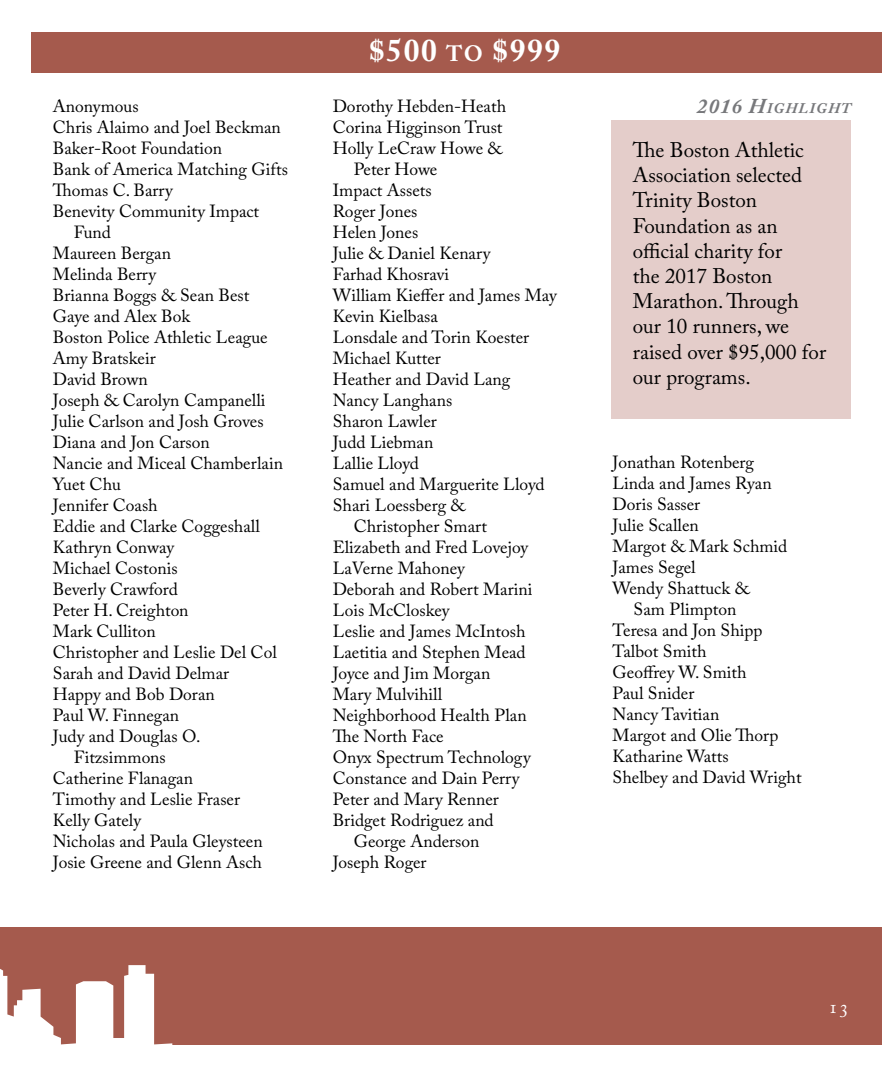
<style>
.page{position:relative;width:882px;height:1071px;background:#fff}
.page>*{position:absolute;margin:0;border:0;box-sizing:border-box;transform-origin:0 0}
.t1{font:700 31.5px "Adobe Caslon Pro";letter-spacing:.05em;color:#fff}
.t2{font:21px/25.2px "Adobe Caslon Pro";color:#000}
.t3{font:19.25px "Adobe Caslon Pro";color:#fff}
.t4{font:17.5px "Adobe Caslon Pro";color:#000}
.t5{font:italic 700 14.7px "Adobe Caslon Pro";letter-spacing:.07em;color:#77787b}
.s1{font-size:22.05px}
.s2{font-size:21px}
</style>
<div class="page">
<div style="left:0;top:927px;width:882px;height:118px;background:#a55a4d"></div>
<svg style="left:0;top:965px;width:173px;height:80px"></svg>
<div style="left:612px;top:121px;width:239px;height:298px;background:#e4cdca"></div>
<div style="left:32px;top:32px;width:850px;height:40px;background:#a55a4d"></div>
<p class="t4" style="left:53px;top:96px;width:87px">Anonymous</p>
<p class="t4" style="left:53px;top:117px;width:230px">Chris Alaimo and Joel Beckman</p>
<p class="t4" style="left:53px;top:138px;width:171px">Baker-Root Foundation</p>
<p class="t4" style="left:53px;top:159px;width:237px">Bank of America Matching Gifts</p>
<p class="t4" style="left:53px;top:180px;width:122px">Thomas C. Barry</p>
<p class="t4" style="left:53px;top:201px;width:208px">Benevity Community Impact</p>
<p class="t4" style="left:74px;top:222px;width:39px">Fund</p>
<p class="t4" style="left:53px;top:243px;width:120px">Maureen Bergan</p>
<p class="t4" style="left:53px;top:264px;width:105px">Melinda Berry</p>
<p class="t4" style="left:53px;top:285px;width:198px">Brianna Boggs &amp; Sean Best</p>
<p class="t4" style="left:53px;top:306px;width:139px">Gaye and Alex Bok</p>
<p class="t4" style="left:53px;top:327px;width:216px">Boston Police Athletic League</p>
<p class="t4" style="left:53px;top:348px;width:104px">Amy Bratskeir</p>
<p class="t4" style="left:53px;top:369px;width:96px">David Brown</p>
<p class="t4" style="left:53px;top:390px;width:214px">Joseph &amp; Carolyn Campanelli</p>
<p class="t4" style="left:53px;top:411px;width:212px">Julie Carlson and Josh Groves</p>
<p class="t4" style="left:53px;top:432px;width:158px">Diana and Jon Carson</p>
<p class="t4" style="left:53px;top:453px;width:232px">Nancie and Miceal Chamberlain</p>
<p class="t4" style="left:53px;top:474px;width:70px">Yuet Chu</p>
<p class="t4" style="left:53px;top:495px;width:106px">Jennifer Coash</p>
<p class="t4" style="left:53px;top:516px;width:208px">Eddie and Clarke Coggeshall</p>
<p class="t4" style="left:53px;top:537px;width:123px">Kathryn Conway</p>
<p class="t4" style="left:53px;top:558px;width:126px">Michael Costonis</p>
<p class="t4" style="left:53px;top:579px;width:126px">Beverly Crawford</p>
<p class="t4" style="left:53px;top:600px;width:137px">Peter H. Creighton</p>
<p class="t4" style="left:53px;top:621px;width:104px">Mark Culliton</p>
<p class="t4" style="left:53px;top:642px;width:225px">Christopher and Leslie Del Col</p>
<p class="t4" style="left:53px;top:663px;width:178px">Sarah and David Delmar</p>
<p class="t4" style="left:53px;top:684px;width:163px">Happy and Bob Doran</p>
<p class="t4" style="left:53px;top:705px;width:128px">Paul W. Finnegan</p>
<p class="t4" style="left:53px;top:726px;width:149px">Judy and Douglas O.</p>
<p class="t4" style="left:74px;top:747px;width:93px">Fitzsimmons</p>
<p class="t4" style="left:53px;top:768px;width:142px">Catherine Flanagan</p>
<p class="t4" style="left:53px;top:789px;width:189px">Timothy and Leslie Fraser</p>
<p class="t4" style="left:53px;top:810px;width:90px">Kelly Gately</p>
<p class="t4" style="left:53px;top:831px;width:211px">Nicholas and Paula Gleysteen</p>
<p class="t4" style="left:53px;top:852px;width:211px">Josie Greene and Glenn Asch</p>
<h1 class="t1" style="left:369px;top:31px;width:193px">$500 <span class="s1">to</span> $999</h1>
<p class="t4" style="left:333px;top:96px;width:175px">Dorothy Hebden-Heath</p>
<p class="t4" style="left:333px;top:117px;width:171px">Corina Higginson Trust</p>
<p class="t4" style="left:333px;top:138px;width:167px">Holly LeCraw Howe &amp;</p>
<p class="t4" style="left:354px;top:159px;width:85px">Peter Howe</p>
<p class="t4" style="left:333px;top:180px;width:100px">Impact Assets</p>
<p class="t4" style="left:333px;top:201px;width:86px">Roger Jones</p>
<p class="t4" style="left:333px;top:222px;width:87px">Helen Jones</p>
<p class="t4" style="left:333px;top:243px;width:160px">Julie &amp; Daniel Kenary</p>
<p class="t4" style="left:333px;top:264px;width:118px">Farhad Khosravi</p>
<p class="t4" style="left:333px;top:285px;width:226px">William Kieffer and James May</p>
<p class="t4" style="left:333px;top:306px;width:107px">Kevin Kielbasa</p>
<p class="t4" style="left:333px;top:327px;width:198px">Lonsdale and Torin Koester</p>
<p class="t4" style="left:333px;top:348px;width:110px">Michael Kutter</p>
<p class="t4" style="left:333px;top:369px;width:179px">Heather and David Lang</p>
<p class="t4" style="left:333px;top:390px;width:121px">Nancy Langhans</p>
<p class="t4" style="left:333px;top:411px;width:106px">Sharon Lawler</p>
<p class="t4" style="left:333px;top:432px;width:102px">Judd Liebman</p>
<p class="t4" style="left:333px;top:453px;width:88px">Lallie Lloyd</p>
<p class="t4" style="left:333px;top:474px;width:213px">Samuel and Marguerite Lloyd</p>
<p class="t4" style="left:333px;top:495px;width:130px">Shari Loessberg &amp;</p>
<p class="t4" style="left:354px;top:516px;width:135px">Christopher Smart</p>
<p class="t4" style="left:333px;top:537px;width:197px">Elizabeth and Fred Lovejoy</p>
<p class="t4" style="left:333px;top:558px;width:134px">LaVerne Mahoney</p>
<p class="t4" style="left:333px;top:579px;width:201px">Deborah and Robert Marini</p>
<p class="t4" style="left:333px;top:600px;width:119px">Lois McCloskey</p>
<p class="t4" style="left:333px;top:621px;width:194px">Leslie and James McIntosh</p>
<p class="t4" style="left:333px;top:642px;width:194px">Laetitia and Stephen Mead</p>
<p class="t4" style="left:333px;top:663px;width:159px">Joyce and Jim Morgan</p>
<p class="t4" style="left:333px;top:684px;width:111px">Mary Mulvihill</p>
<p class="t4" style="left:333px;top:705px;width:195px">Neighborhood Health Plan</p>
<p class="t4" style="left:333px;top:726px;width:112px">The North Face</p>
<p class="t4" style="left:333px;top:747px;width:200px">Onyx Spectrum Technology</p>
<p class="t4" style="left:333px;top:768px;width:189px">Constance and Dain Perry</p>
<p class="t4" style="left:333px;top:789px;width:168px">Peter and Mary Renner</p>
<p class="t4" style="left:333px;top:810px;width:163px">Bridget Rodriguez and</p>
<p class="t4" style="left:354px;top:831px;width:127px">George Anderson</p>
<p class="t4" style="left:333px;top:852px;width:95px">Joseph Roger</p>
<p class="t5" style="left:697px;top:100px;width:155px"><span class="s2">2016 H</span>ighlight</p>
<p class="t2" style="left:633px;top:137px;width:195px">The Boston Athletic<br>Association selected<br>Trinity Boston<br>Foundation as an official charity for<br>the 2017 Boston<br>Marathon. Through our 10 runners, we raised over $95,000 for our programs.</p>
<p class="t4" style="left:613px;top:452px;width:143px">Jonathan Rotenberg</p>
<p class="t4" style="left:613px;top:473px;width:161px">Linda and James Ryan</p>
<p class="t4" style="left:613px;top:494px;width:89px">Doris Sasser</p>
<p class="t4" style="left:613px;top:515px;width:88px">Julie Scallen</p>
<p class="t4" style="left:613px;top:536px;width:176px">Margot &amp; Mark Schmid</p>
<p class="t4" style="left:613px;top:557px;width:85px">James Segel</p>
<p class="t4" style="left:613px;top:578px;width:135px">Wendy Shattuck &amp;</p>
<p class="t4" style="left:634px;top:599px;width:104px">Sam Plimpton</p>
<p class="t4" style="left:613px;top:620px;width:151px">Teresa and Jon Shipp</p>
<p class="t4" style="left:613px;top:641px;width:95px">Talbot Smith</p>
<p class="t4" style="left:613px;top:662px;width:135px">Geoffrey W. Smith</p>
<p class="t4" style="left:613px;top:683px;width:83px">Paul Snider</p>
<p class="t4" style="left:613px;top:704px;width:108px">Nancy Tavitian</p>
<p class="t4" style="left:613px;top:725px;width:167px">Margot and Olie Thorp</p>
<p class="t4" style="left:613px;top:746px;width:118px">Katharine Watts</p>
<p class="t4" style="left:613px;top:767px;width:191px">Shelbey and David Wright</p>
<p class="t3" style="left:829px;top:995px;width:22px">13</p>
</div>
